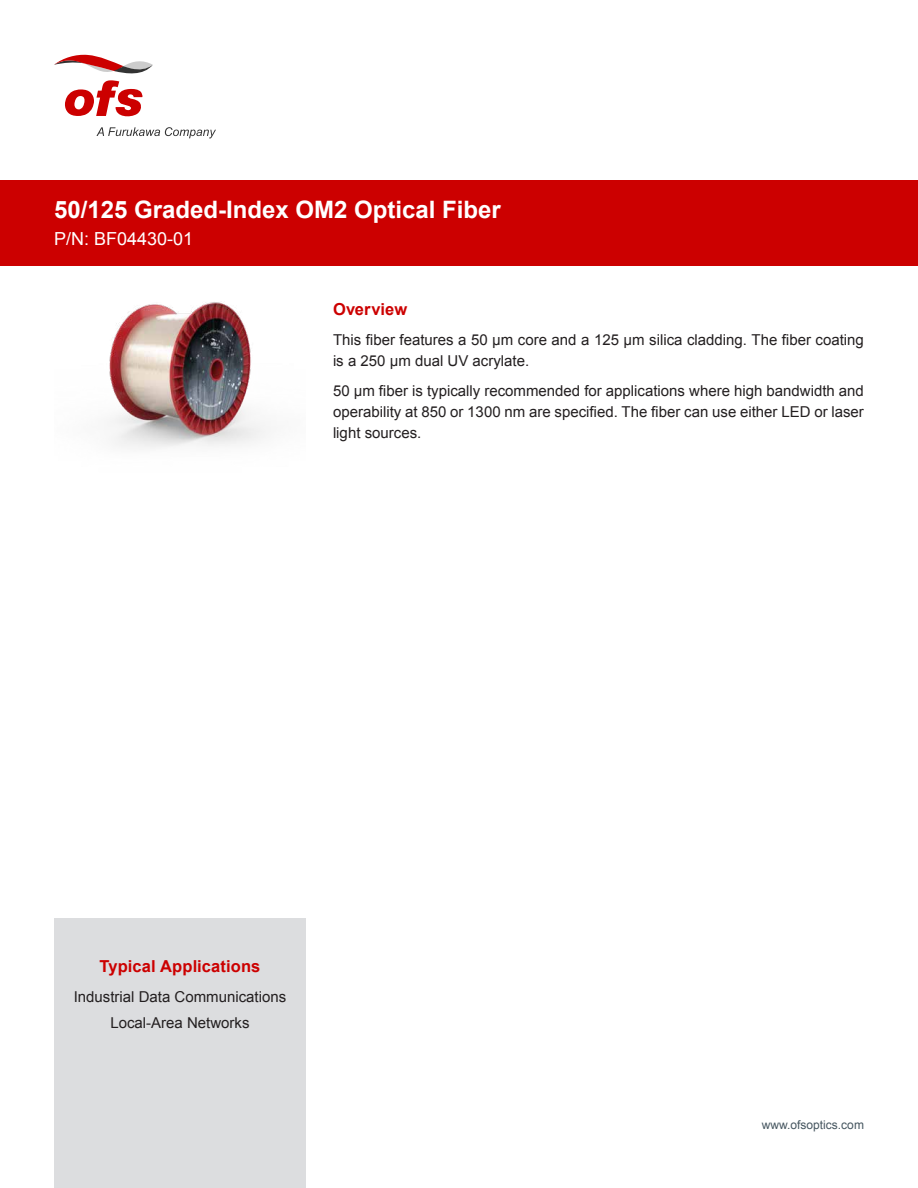
<style>
.page{position:relative;width:918px;height:1188px;background:#fff}
.page>*{position:absolute;margin:0;border:0;box-sizing:border-box;transform-origin:0 0}
.t1{font:700 24px "Arial";color:#fff}
.t2{font:18px "Arial";color:#fff}
.t3{font:700 16.5px "Arial";letter-spacing:.005em;color:#c00}
.t4{font:15px/21px "Arial";color:#231f20}
.t5{font:12px "Arial";color:#45555f}
</style>
<div class="page">
<div style="left:54px;top:918px;width:252px;height:270px;background:#dcdddf"></div>
<svg style="left:96px;top:127px;width:120px;height:11px"></svg>
<svg style="left:54px;top:54px;width:99px;height:63px"></svg>
<div style="left:0;top:180px;width:918px;height:86px;background:#c00"></div>
<img style="left:109px;top:302px;width:157px;height:147px">
<h1 class="t1" style="left:54px;top:194px;width:448px">50/125 Graded-Index OM2 Optical Fiber</h1>
<p class="t2" style="left:54px;top:227px;width:141px">P/N: BF04430-01</p>
<p class="t3" style="left:333px;top:298px;width:76px">Overview</p>
<p class="t4" style="left:333px;top:329px;width:532px">This fiber features a 50 μm core and a 125 μm silica cladding. The fiber coating is a 250 μm dual UV acrylate.</p>
<p class="t4" style="left:333px;top:380px;width:532px;text-align:justify">50 μm fiber is typically recommended for applications where high bandwidth and operability at 850 or 1300 nm are specified. The fiber can use either LED or laser light sources.</p>
<p class="t3" style="left:100px;top:955px;width:162px">Typical Applications</p>
<p class="t4" style="left:74px;top:984px;width:214px;line-height:25.5px;text-align:center">Industrial Data Communications<br>Local-Area Networks</p>
<p class="t5" style="left:762px;top:1117px;width:104px">www.ofsoptics.com</p>
</div>
